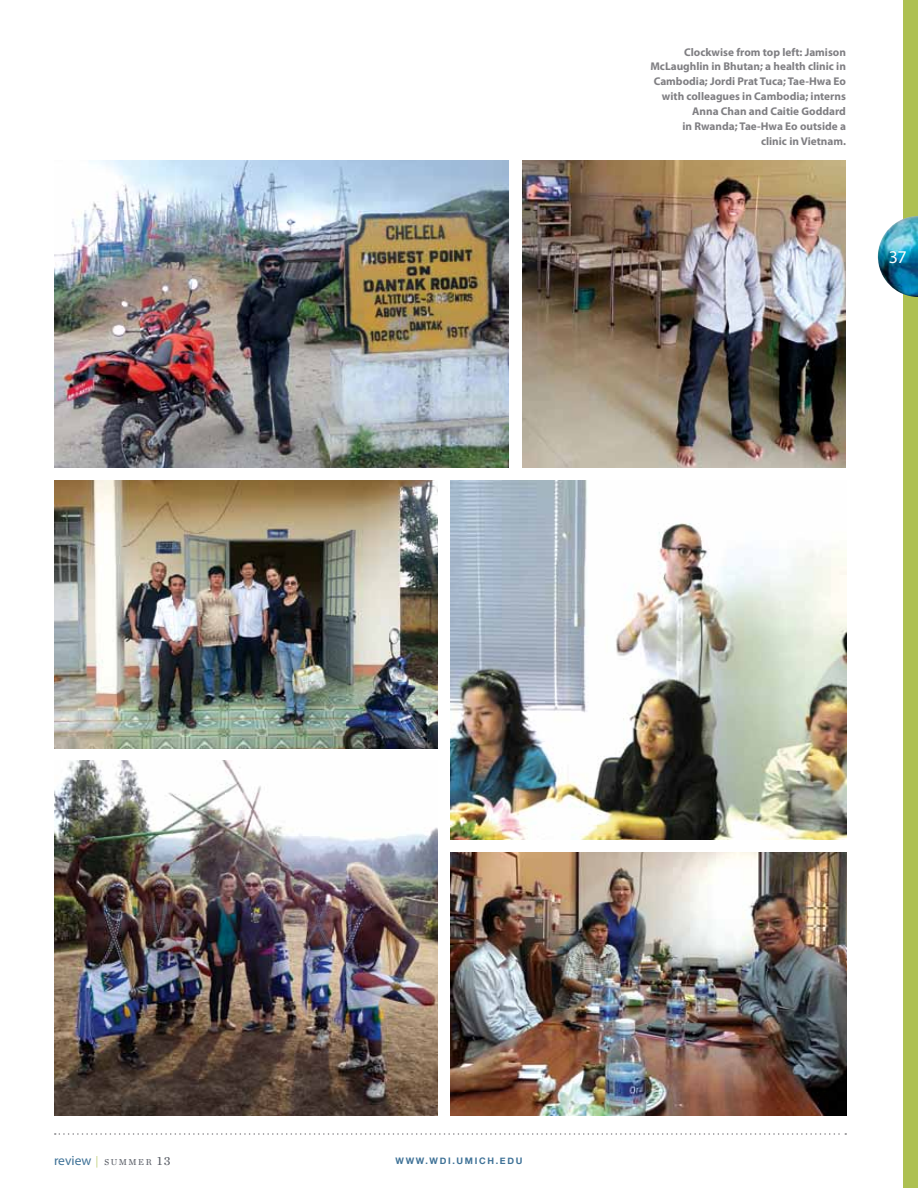
<style>
.page{position:relative;width:918px;height:1188px;background:#fff}
.page>*{position:absolute;margin:0;border:0;box-sizing:border-box;transform-origin:0 0}
.t1{font:18px "Myriad Pro";color:#fff}
.t2{font:13.5px "Myriad Pro";color:#3f7297}
.t3{font:700 11.25px/15px "Myriad Pro";color:#807f83;text-align:right}
.t4{font:700 9px "Helvetica Neue";letter-spacing:.185em;color:#3f7297}
.s1{font-family:"Chronicle Text G1";font-size:12.75px;color:#adc051}
.s2{font-family:"Chronicle Text G1";font-size:8.85px;color:#545861}
.s3{font-family:"Chronicle Text G1";font-size:12.75px;color:#545861}
</style>
<div class="page">
<div style="left:903px;top:0;width:15px;height:1188px;background:#adc051"></div>
<img style="left:878px;top:216px;width:40px;height:81px">
<svg style="left:55px;top:1133px;width:791px;height:2px"></svg>
<img style="left:54px;top:480px;width:384px;height:268px">
<img style="left:450px;top:480px;width:396px;height:360px">
<img style="left:54px;top:160px;width:454px;height:308px">
<img style="left:522px;top:160px;width:324px;height:308px">
<img style="left:54px;top:760px;width:384px;height:356px">
<img style="left:450px;top:852px;width:396px;height:264px">
<p class="t3" style="left:650px;top:44px;width:197px">Clockwise from top left: Jamison<br>McLaughlin in Bhutan; a health clinic in<br>Cambodia; Jordi Prat Tuca; Tae-Hwa Eo with colleagues in Cambodia; interns<br>Anna Chan and Caitie Goddard<br>in Rwanda; Tae-Hwa Eo outside a<br>clinic in Vietnam.</p>
<h1 class="t1" style="left:889px;top:245px;width:19px">37</h1>
<p class="t2" style="left:54px;top:1152px;width:118px">review <span class="s1">|</span> <span class="s2">SUMMER</span> <span class="s3">13</span></p>
<p class="t4" style="left:396px;top:1153px;width:128px">WWW.WDI.UMICH.EDU</p>
</div>
